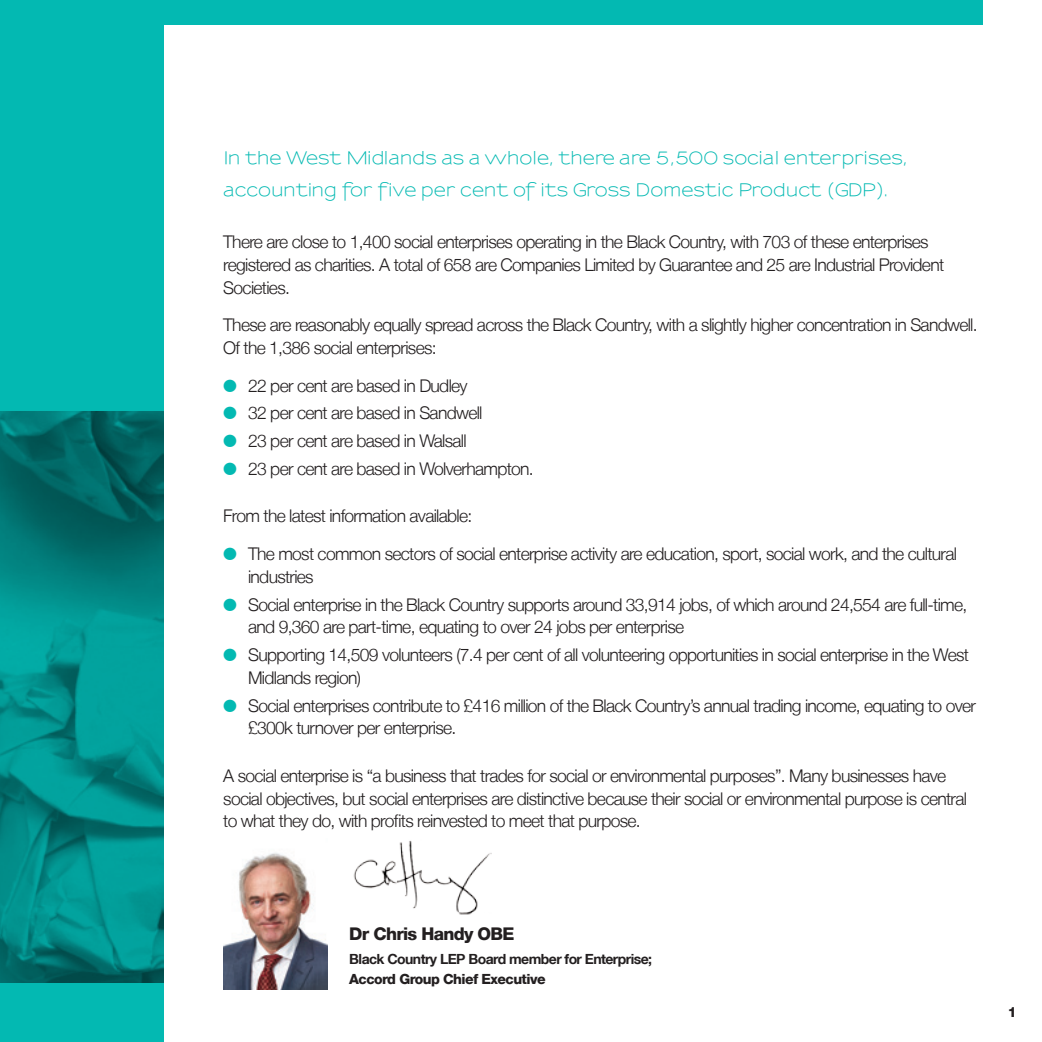
<style>
.page{position:relative;width:1042px;height:1042px;background:#fff}
.page>*{position:absolute;margin:0;border:0;box-sizing:border-box;transform-origin:0 0}
.Bullets{font:300 17.5px/22.8px "Helvetica Neue LT";letter-spacing:-.04em;color:#231f20}
.Body{font:300 17.5px/22.8px "Helvetica Neue LT";letter-spacing:-.04em;color:#231f20}
.Intro{font:600 17.5px/31.5px "Sansumi";color:#03b9b2}
.Body-2{font:800 17.5px "Helvetica Neue LT";letter-spacing:-.04em;color:#231f20}
.Body-3{font:700 14px/19.2px "Helvetica Neue LT";letter-spacing:-.04em;color:#231f20}
.t1{font:800 14px "Helvetica Neue LT";color:#231f20}
.s1{color:#03b9b2}
.s2{font-weight:800}
</style>
<div class="page">
<svg style="left:0;top:0;width:164px;height:1042px;background:#029b97"></svg>
<div style="left:164px;top:0;width:818px;height:25px;background:#03b9b2"></div>
<img style="left:353px;top:840px;width:138px;height:75px">
<img style="left:223px;top:853px;width:104px;height:137px">
<p class="Intro" style="left:223px;top:143px;width:685px">In the West Midlands as a whole, there are 5,500 social enterprises, accounting for five per cent of its Gross Domestic Product (GDP).</p>
<p class="Body" style="left:223px;top:230px;width:722px">There are close to 1,400 social enterprises operating in the Black Country, with 703 of these enterprises registered as charities. A total of 658 are Companies Limited by Guarantee and 25 are Industrial Provident<br>Societies.</p>
<p class="Body" style="left:223px;top:313px;width:756px">These are reasonably equally spread across the Black Country, with a slightly higher concentration in Sandwell.<br>Of the 1,386 social enterprises:</p>
<p class="Bullets" style="left:223px;top:374px;width:246px"><span class="s1">●</span> 22 per cent are based in Dudley</p>
<p class="Bullets" style="left:223px;top:401px;width:261px"><span class="s1">●</span> 32 per cent are based in Sandwell</p>
<p class="Bullets" style="left:223px;top:429px;width:245px"><span class="s1">●</span> 23 per cent are based in Walsall</p>
<p class="Bullets" style="left:223px;top:457px;width:312px"><span class="s1">●</span> 23 per cent are based in Wolverhampton.</p>
<p class="Body" style="left:223px;top:504px;width:250px">From the latest information available:</p>
<p class="Bullets" style="left:248px;top:542px;width:710px;text-indent:-25px"><span class="s1">●</span> The most common sectors of social enterprise activity are education, sport, social work, and the cultural industries</p>
<p class="Bullets" style="left:248px;top:592px;width:721px;text-indent:-25px"><span class="s1">●</span> Social enterprise in the Black Country supports around 33,914 jobs, of which around 24,554 are full-time, and 9,360 are part-time, equating to over 24 jobs per enterprise</p>
<p class="Bullets" style="left:248px;top:643px;width:722px;text-indent:-25px"><span class="s1">●</span> Supporting 14,509 volunteers (7.4 per cent of all volunteering opportunities in social enterprise in the West<br>Midlands region)</p>
<p class="Bullets" style="left:248px;top:693px;width:729px;text-indent:-25px"><span class="s1">●</span> Social enterprises contribute to £416 million of the Black Country’s annual trading income, equating to over £300k turnover per enterprise.</p>
<p class="Body" style="left:223px;top:764px;width:745px">A social enterprise is “a business that trades for social or environmental purposes”. Many businesses have social objectives, but social enterprises are distinctive because their social or environmental purpose is central to what they do, with profits reinvested to meet that purpose.</p>
<p class="Body-2" style="left:349px;top:923px;width:167px">Dr Chris Handy OBE</p>
<p class="Body-3" style="left:349px;top:949px;width:304px">Black Country LEP Board member for Enterprise;<br><span class="s2">Accord Group Chief Executive</span></p>
<p class="t1" style="left:1008px;top:1004px;width:10px">1</p>
</div>
